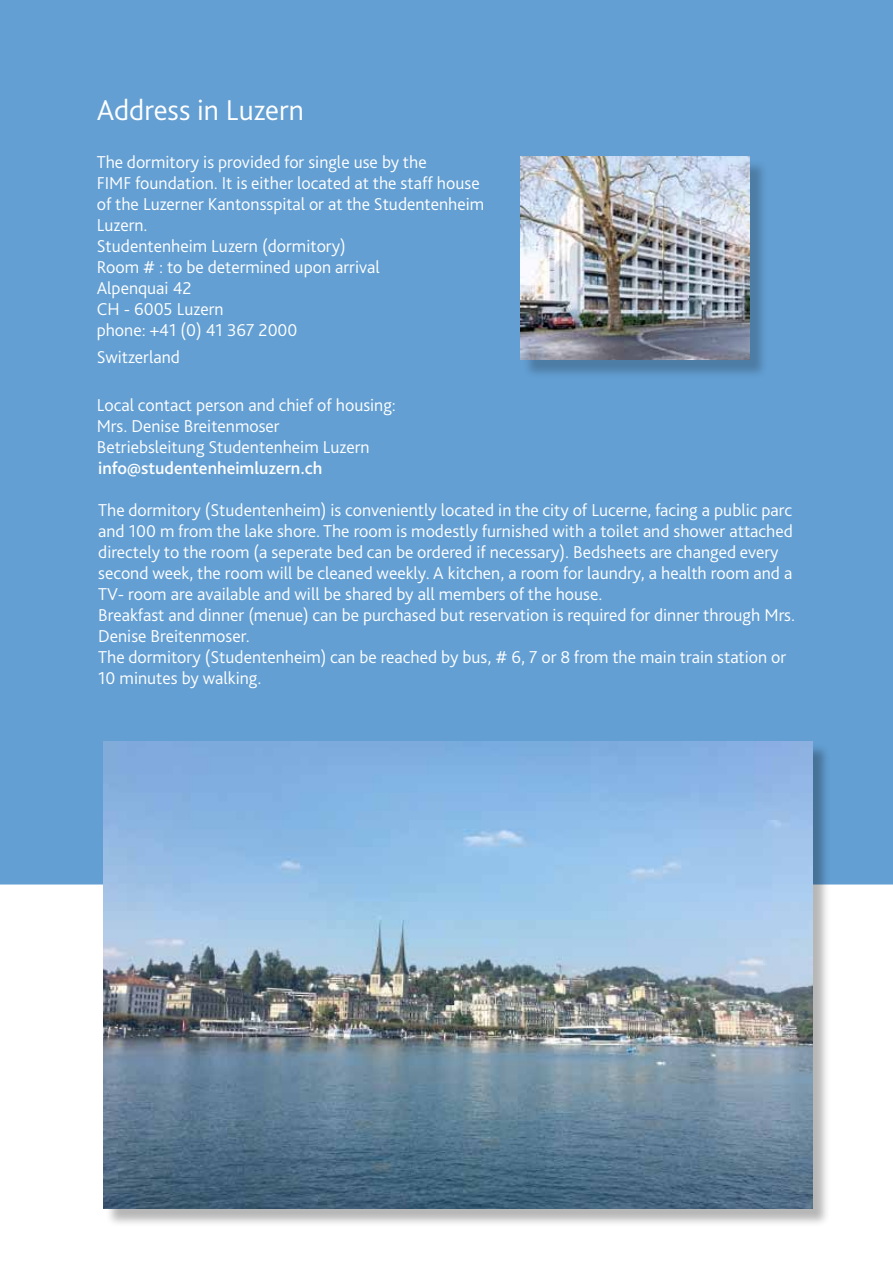
<style>
.page{position:relative;width:893px;height:1263px;background:#fff}
.page>*{position:absolute;margin:0;border:0;box-sizing:border-box;transform-origin:0 0}
.t1{font:300 30px "Bliss Pro";color:#fff}
.t2{font:300 18px/21px "Bliss Pro";color:#fff}
.t3{font:500 18px "Bliss Pro";color:#fff}
</style>
<div class="page">
<div style="left:0;top:0;width:893px;height:884px;background:#639fd3"></div>
<div style="left:522px;top:159px;width:247px;height:220px;background:#000;opacity:.22"></div>
<img style="left:520px;top:157px;width:230px;height:203px">
<div style="left:105px;top:743px;width:726px;height:485px;background:#000;opacity:.29"></div>
<img style="left:103px;top:741px;width:709px;height:468px">
<h1 class="t1" style="left:97px;top:92px;width:209px">Address in Luzern</h1>
<p class="t2" style="left:97px;top:151px;width:389px">The dormitory is provided for single use by the<br>FIMF foundation. It is either located at the staff house of the Luzerner Kantonsspital or at the Studentenheim<br>Luzern.<br>Studentenheim Luzern (dormitory)<br>Room # : to be determined upon arrival<br>Alpenquai 42<br>CH - 6005 Luzern<br>phone: +41 (0) 41 367 2000</p>
<p class="t2" style="left:97px;top:346px;width:85px">Switzerland</p>
<p class="t2" style="left:97px;top:394px;width:301px">Local contact person and chief of housing:<br>Mrs. Denise Breitenmoser<br>Betriebsleitung Studentenheim Luzern</p>
<p class="t3" style="left:98px;top:457px;width:226px">info@studentenheimluzern.ch</p>
<p class="t2" style="left:98px;top:499px;width:698px">The dormitory (Studentenheim) is conveniently located in the city of Lucerne, facing a public parc and 100 m from the lake shore. The room is modestly furnished with a toilet and shower attached directely to the room (a seperate bed can be ordered if necessary). Bedsheets are changed every second week, the room will be cleaned weekly. A kitchen, a room for laundry, a health room and a TV- room are available and will be shared by all members of the house.<br>Breakfast and dinner (menue) can be purchased but reservation is required for dinner through Mrs.<br>Denise Breitenmoser.<br>The dormitory (Studentenheim) can be reached by bus, # 6, 7 or 8 from the main train station or 10 minutes by walking.</p>
</div>
